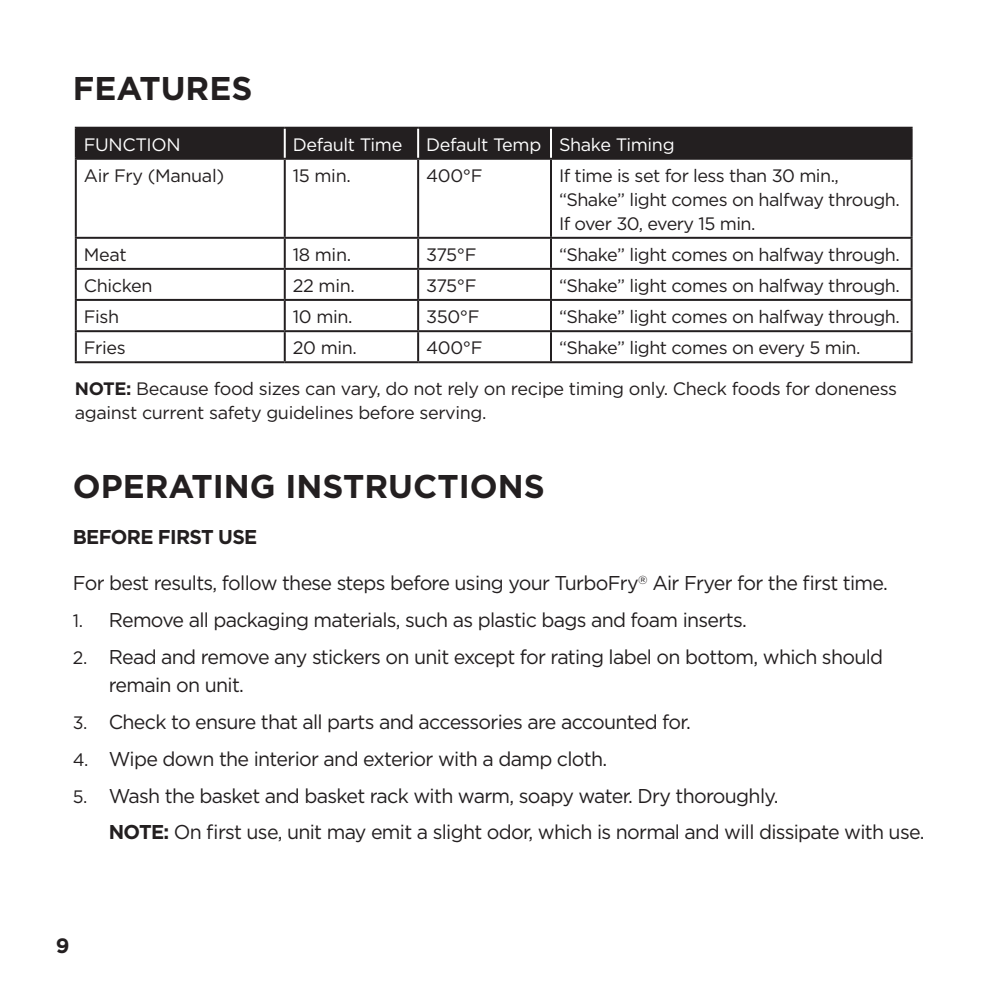
<style>
.page{position:relative;width:1008px;height:1008px;background:#fff}
.page>*{position:absolute;margin:0;border:0;box-sizing:border-box;transform-origin:0 0}
.t1{font:700 32.8px "Gotham";color:#231f20}
.t2{font:700 20.8px "Gotham";color:#231f20}
.Numbers{font:20px/28px "Gotham";letter-spacing:-.035em;color:#231f20}
.Numbers-2{font:700 20px "Gotham";letter-spacing:-.035em;color:#231f20}
.BoldNumbers{font:18px/24px "Gotham";letter-spacing:-.03em;color:#231f20}
.BoldNumbers-2{font:18px "Gotham";letter-spacing:-.02em;color:#fff}
.s1{font-weight:700}
.s2{font-size:18px}
</style>
<div class="page">
<div style="left:77px;top:129px;width:834px;height:29px;background:#231f20"></div>
<hr style="left:75px;top:127px;width:210px;height:2px;background:#231f20">
<hr style="left:75px;top:129px;width:2px;height:29px;background:#231f20">
<hr style="left:285px;top:127px;width:133px;height:2px;background:#231f20">
<hr style="left:418px;top:127px;width:133px;height:2px;background:#231f20">
<hr style="left:551px;top:127px;width:362px;height:2px;background:#231f20">
<hr style="left:911px;top:129px;width:2px;height:29px;background:#231f20">
<hr style="left:75px;top:158px;width:210px;height:2px;background:#231f20">
<hr style="left:75px;top:160px;width:2px;height:77px;background:#231f20">
<hr style="left:285px;top:158px;width:133px;height:2px;background:#231f20">
<hr style="left:284px;top:160px;width:2px;height:77px;background:#231f20">
<hr style="left:418px;top:158px;width:133px;height:2px;background:#231f20">
<hr style="left:417px;top:160px;width:2px;height:77px;background:#231f20">
<hr style="left:551px;top:158px;width:362px;height:2px;background:#231f20">
<hr style="left:550px;top:160px;width:2px;height:77px;background:#231f20">
<hr style="left:911px;top:160px;width:2px;height:77px;background:#231f20">
<hr style="left:75px;top:237px;width:210px;height:2px;background:#231f20">
<hr style="left:75px;top:239px;width:2px;height:29px;background:#231f20">
<hr style="left:285px;top:237px;width:133px;height:2px;background:#231f20">
<hr style="left:284px;top:239px;width:2px;height:29px;background:#231f20">
<hr style="left:418px;top:237px;width:133px;height:2px;background:#231f20">
<hr style="left:417px;top:239px;width:2px;height:29px;background:#231f20">
<hr style="left:551px;top:237px;width:362px;height:2px;background:#231f20">
<hr style="left:550px;top:239px;width:2px;height:29px;background:#231f20">
<hr style="left:911px;top:239px;width:2px;height:29px;background:#231f20">
<hr style="left:75px;top:268px;width:210px;height:2px;background:#231f20">
<hr style="left:75px;top:270px;width:2px;height:29px;background:#231f20">
<hr style="left:285px;top:268px;width:133px;height:2px;background:#231f20">
<hr style="left:284px;top:270px;width:2px;height:29px;background:#231f20">
<hr style="left:418px;top:268px;width:133px;height:2px;background:#231f20">
<hr style="left:417px;top:270px;width:2px;height:29px;background:#231f20">
<hr style="left:551px;top:268px;width:362px;height:2px;background:#231f20">
<hr style="left:550px;top:270px;width:2px;height:29px;background:#231f20">
<hr style="left:911px;top:270px;width:2px;height:29px;background:#231f20">
<hr style="left:75px;top:299px;width:210px;height:2px;background:#231f20">
<hr style="left:75px;top:301px;width:2px;height:29px;background:#231f20">
<hr style="left:285px;top:299px;width:133px;height:2px;background:#231f20">
<hr style="left:284px;top:301px;width:2px;height:29px;background:#231f20">
<hr style="left:418px;top:299px;width:133px;height:2px;background:#231f20">
<hr style="left:417px;top:301px;width:2px;height:29px;background:#231f20">
<hr style="left:551px;top:299px;width:362px;height:2px;background:#231f20">
<hr style="left:550px;top:301px;width:2px;height:29px;background:#231f20">
<hr style="left:911px;top:301px;width:2px;height:29px;background:#231f20">
<hr style="left:75px;top:330px;width:210px;height:2px;background:#231f20">
<hr style="left:75px;top:332px;width:2px;height:29px;background:#231f20">
<hr style="left:285px;top:330px;width:133px;height:2px;background:#231f20">
<hr style="left:284px;top:332px;width:2px;height:29px;background:#231f20">
<hr style="left:418px;top:330px;width:133px;height:2px;background:#231f20">
<hr style="left:417px;top:332px;width:2px;height:29px;background:#231f20">
<hr style="left:551px;top:330px;width:362px;height:2px;background:#231f20">
<hr style="left:550px;top:332px;width:2px;height:29px;background:#231f20">
<hr style="left:911px;top:332px;width:2px;height:29px;background:#231f20">
<hr style="left:75px;top:361px;width:210px;height:2px;background:#231f20">
<hr style="left:285px;top:361px;width:133px;height:2px;background:#231f20">
<hr style="left:418px;top:361px;width:133px;height:2px;background:#231f20">
<hr style="left:551px;top:361px;width:362px;height:2px;background:#231f20">
<hr style="left:284px;top:129px;width:2px;height:29px;background:#fff">
<hr style="left:417px;top:129px;width:2px;height:29px;background:#fff">
<hr style="left:550px;top:129px;width:2px;height:29px;background:#fff">
<p class="t1" style="left:73px;top:70px;width:181px">FEATURES</p>
<p class="BoldNumbers-2" style="left:84px;top:134px;width:98px">FUNCTION</p>
<p class="BoldNumbers-2" style="left:293px;top:134px;width:111px">Default Time</p>
<p class="BoldNumbers-2" style="left:426px;top:134px;width:117px">Default Temp</p>
<p class="BoldNumbers-2" style="left:559px;top:134px;width:117px">Shake Timing</p>
<p class="BoldNumbers" style="left:84px;top:163px;width:142px">Air Fry (Manual)</p>
<p class="BoldNumbers" style="left:293px;top:163px;width:60px">15 min.</p>
<p class="BoldNumbers" style="left:426px;top:163px;width:58px">400°F</p>
<p class="BoldNumbers" style="left:559px;top:163px;width:342px">If time is set for less than 30 min., “Shake” light comes on halfway through.<br>If over 30, every 15 min.</p>
<p class="BoldNumbers" style="left:84px;top:242px;width:44px">Meat</p>
<p class="BoldNumbers" style="left:293px;top:242px;width:60px">18 min.</p>
<p class="BoldNumbers" style="left:426px;top:242px;width:52px">375°F</p>
<p class="BoldNumbers" style="left:559px;top:242px;width:342px">“Shake” light comes on halfway through.</p>
<p class="BoldNumbers" style="left:84px;top:273px;width:70px">Chicken</p>
<p class="BoldNumbers" style="left:293px;top:273px;width:64px">22 min.</p>
<p class="BoldNumbers" style="left:426px;top:273px;width:52px">375°F</p>
<p class="BoldNumbers" style="left:559px;top:273px;width:342px">“Shake” light comes on halfway through.</p>
<p class="BoldNumbers" style="left:84px;top:304px;width:37px">Fish</p>
<p class="BoldNumbers" style="left:293px;top:304px;width:61px">10 min.</p>
<p class="BoldNumbers" style="left:426px;top:304px;width:55px">350°F</p>
<p class="BoldNumbers" style="left:559px;top:304px;width:342px">“Shake” light comes on halfway through.</p>
<p class="BoldNumbers" style="left:84px;top:336px;width:44px">Fries</p>
<p class="BoldNumbers" style="left:293px;top:336px;width:66px">20 min.</p>
<p class="BoldNumbers" style="left:426px;top:336px;width:58px">400°F</p>
<p class="BoldNumbers" style="left:559px;top:336px;width:303px">“Shake” light comes on every 5 min.</p>
<p class="BoldNumbers" style="left:75px;top:377px;width:824px"><span class="s1">NOTE:</span> Because food sizes can vary, do not rely on recipe timing only. Check foods for doneness against current safety guidelines before serving.</p>
<p class="t1" style="left:73px;top:468px;width:473px">OPERATING INSTRUCTIONS</p>
<p class="Numbers-2" style="left:73px;top:526px;width:186px">BEFORE FIRST USE</p>
<p class="Numbers" style="left:73px;top:569px;width:817px">For best results, follow these steps before using your TurboFry<sup>®</sup> Air Fryer for the first time.</p>
<p class="Numbers" style="left:73px;top:606px;width:676px"><span class="s2">1.</span> Remove all packaging materials, such as plastic bags and foam inserts.</p>
<p class="Numbers" style="left:109px;top:643px;width:776px;text-indent:-36px"><span class="s2">2.</span> Read and remove any stickers on unit except for rating label on bottom, which should remain on unit.</p>
<p class="Numbers" style="left:73px;top:708px;width:620px"><span class="s2">3.</span> Check to ensure that all parts and accessories are accounted for.</p>
<p class="Numbers" style="left:73px;top:745px;width:536px"><span class="s2">4.</span> Wipe down the interior and exterior with a damp cloth.</p>
<p class="Numbers" style="left:109px;top:778px;width:817px;line-height:36px;text-indent:-36px"><span class="s2">5.</span> Wash the basket and basket rack with warm, soapy water. Dry thoroughly.<br><span class="s1">NOTE:</span> On first use, unit may emit a slight odor, which is normal and will dissipate with use.</p>
<p class="t2" style="left:56px;top:933px;width:15px">9</p>
</div>
